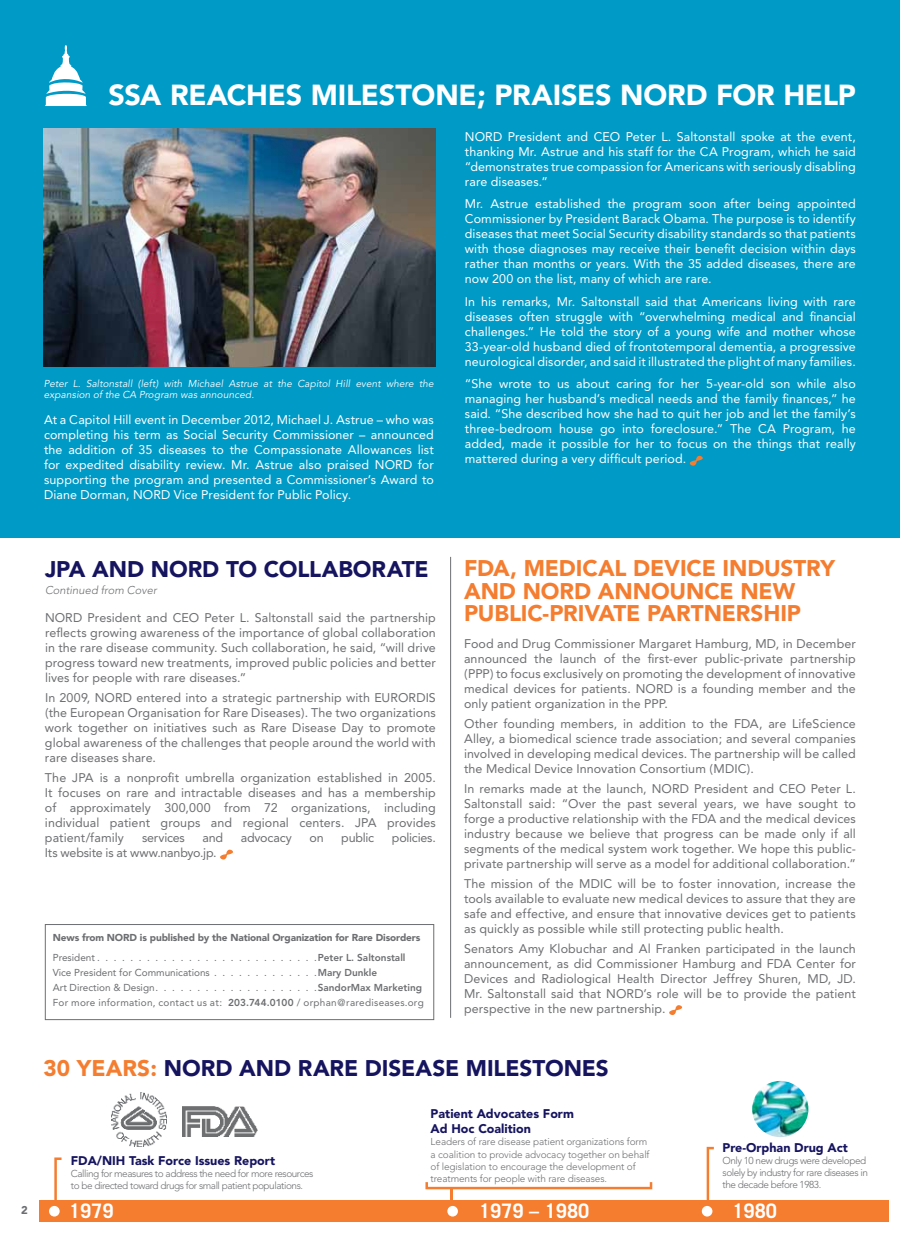
<style>
.page{position:relative;width:900px;height:1238px;background:#fff}
.page>*{position:absolute;margin:0;border:0;box-sizing:border-box;transform-origin:0 0}
.t1{font:900 28.75px "Avenir";letter-spacing:-.005em;color:#fff}
.t2{font:900 22.5px/22.5px "Avenir";letter-spacing:-.005em;color:#f47d30}
.t3{font:900 22.5px "Avenir";color:#16145f}
.t4{font:700 20px "Trade Gothic";color:#fff}
.t5{font:12.5px/15px "Avenir";letter-spacing:.005em;color:#6d6e71;text-align:justify}
.t6{font:12.5px/15px "Avenir";letter-spacing:.005em;color:#fff;text-align:justify}
.t7{font:900 12.5px/15px "Avenir";color:#16145f}
.t8{font:12.5px "Avenir";letter-spacing:-.02em;color:#6d6e71}
.t9{font:italic 300 11.25px "Avenir";color:#6d6e71}
.t10{font:900 11.25px "Avenir";color:#6d6e71}
.t11{font:300 10px/12px "Avenir";letter-spacing:-.045em;color:#6d6e71}
.t12{font:300 10px/12px "Avenir";letter-spacing:-.01em;color:#6d6e71}
.t13{font:10px/15px "Avenir";letter-spacing:.025em;color:#6d6e71}
.t14{font:900 10px/19.9px "Avenir";letter-spacing:-.01em;color:#6d6e71}
.t15{font:italic 10px/11.2px "Avenir";letter-spacing:.015em;color:#fff}
.t16{font:10px "Avenir";color:#6d6e71}
.s1{font-weight:400}
.s2{font-weight:800}
.s3{color:#16145f}
</style>
<div class="page">
<div style="left:39px;top:1200px;width:850px;height:22px;background:#f47d30"></div>
<svg style="left:707px;top:1146px;width:7px;height:54px"></svg>
<svg style="left:54px;top:1157px;width:8px;height:43px"></svg>
<svg style="left:425px;top:1182px;width:227px;height:7px"></svg>
<hr style="left:450px;top:1189px;width:3px;height:26px;background:#f47d30">
<div style="left:49px;top:1205px;width:11px;height:11px;background:#fff;border-radius:50%"></div>
<div style="left:447px;top:1205px;width:11px;height:11px;background:#fff;border-radius:50%"></div>
<div style="left:702px;top:1205px;width:10px;height:11px;background:#fff;border-radius:50%"></div>
<img style="left:752px;top:1080px;width:56px;height:57px;border-radius:28px">
<img style="left:182px;top:1106px;width:75px;height:30px">
<img style="left:112px;top:1092px;width:54px;height:54px">
<div style="left:0;top:0;width:900px;height:537px;background:#009ac7"></div>
<svg style="left:669px;top:1005px;width:13px;height:10px"></svg>
<img style="left:43px;top:128px;width:392px;height:238px">
<hr style="left:450px;top:557px;width:1px;height:460px;background:#6d6e71">
<svg style="left:690px;top:456px;width:13px;height:9px"></svg>
<svg style="left:45px;top:45px;width:42px;height:61px"></svg>
<svg style="left:220px;top:849px;width:13px;height:10px"></svg>
<div style="left:45px;top:924px;width:389px;height:96px;border:1px solid #6d6e71"></div>
<h1 class="t1" style="left:109px;top:78px;width:557px">SSA Reaches Mileston e; Praises NORD</h1>
<h1 class="t1" style="left:716px;top:78px;width:141px">for Help</h1>
<p class="t15" style="left:44px;top:378px;width:391px">Peter L. Saltonstall (left) with Michael Astrue at the Capitol Hill event where the expansion of the CA Program was announced.</p>
<p class="t6" style="left:44px;top:412px;width:391px">At a Capitol Hill event in December 2012, M ichael J. Astrue – who was completing his term as Social Security Commissioner – announced the addition of 35 diseases to the Compassionate Allowances list for expedited disability review. M r. Astrue also praised NORD for supporting the program and presented a Commissioner’s Award to Diane Dorman, NORD Vice President for Public Policy.</p>
<h2 class="t3" style="left:45px;top:555px;width:142px">JPA and NORD</h2>
<h2 class="t3" style="left:226px;top:555px;width:204px">to Collaborate</h2>
<p class="t9" style="left:45px;top:583px;width:113px">Continued from Cover</p>
<p class="t5" style="left:45px;top:610px;width:392px">NORD President and CEO Peter L. Saltonstall said the partnership reflects growing awareness of the importance of global collaboration in the rare disease community. Such collaboration, he said, “will drive progress toward new treatments, improved public policies and better lives for people with rare diseases.”</p>
<p class="t5" style="left:45px;top:690px;width:339px">I n 2009, NORD entered into a strategic partnership with EUROR</p>
<p class="t5" style="left:45px;top:690px;width:392px;text-align:left;text-indent:371px">DIS (the European Organisation for Rare Diseases). The two organizations work together on initiatives such as Rare Disease Day to promote global awareness of the challenges that people around the world with rare diseases share.</p>
<p class="t5" style="left:45px;top:770px;width:392px">The JPA is a nonprofit umbrella organization established in 2005.<br>It focuses on rare and intractable diseases and has a membership of approximately 300,000 from 72 organizations, including individual patient groups and regional centers. JPA provides patient/family</p>
<p class="t5" style="left:142px;top:830px;width:44px">services</p>
<p class="t5" style="left:203px;top:830px;width:22px">and</p>
<p class="t5" style="left:241px;top:830px;width:53px">advocacy</p>
<p class="t5" style="left:310px;top:830px;width:16px">on</p>
<p class="t5" style="left:341px;top:830px;width:35px">public</p>
<p class="t5" style="left:392px;top:830px;width:45px">policies.</p>
<p class="t8" style="left:45px;top:845px;width:173px">Its website is at www.nanbyo.jp.</p>
<p class="t14" style="left:53px;top:927px;width:369px;text-indent:87px">is published by the National Organization for Rare Disorders<br><span class="s1">President..........................</span> <span class="s2">Peter L. Saltonstall</span></p>
<p class="t16" style="left:53px;top:966px;width:161px">Vice President for Communications .............</p>
<p class="t14" style="left:53px;top:927px;width:71px">News from NORD</p>
<p class="t13" style="left:53px;top:965px;width:372px;text-indent:265px"><span class="s2">Mary Dunkle<br></span>Art Direction &amp; Design . . . . . . . . . . . . . . . . . . . <span class="s2">SandorMax Marketing<br></span>For more information, contact us at: <span class="s2">203.744.0100</span> / orphan@rarediseases.org</p>
<p class="t6" style="left:465px;top:129px;width:392px">NORD President and CEO Peter L. Saltonstall spoke at the event, thanking M r. Astrue and his staff for the CA Program, which he said “demonstrates true compassion for Americans with seriously disabling rare diseases.”</p>
<p class="t6" style="left:465px;top:196px;width:392px">M r. Astrue established the program soon after being appointed Commissioner by President Barack Obama. The purpose is to identify diseases that meet Social Security disability standards so that patients with those diagnoses may receive their benefit decision within days rather than months or years. With the 35 added diseases, there are now 200 on the list, many of which are rare.</p>
<p class="t6" style="left:465px;top:294px;width:392px">I n his remarks, M r. Saltonstall said that Americans living with rare diseases often struggle with “overwhelming medical and financial challenges.” He told the story of a young wife and mother whose 33-year-old husband died of frontotemporal dementia, a progressive neurological disorder, and said it illustrated the plight of many families.</p>
<p class="t6" style="left:465px;top:376px;width:392px">“She wrote to us about caring for her 5-year-old son while also managing her husband’s medical needs and the family finances,” he said. “She described how she had to quit her job and let the family’s three-bedroom house go into foreclosure.” The CA Program, he added, made it possible for her to focus on the things that really mattered during a very difficult period.</p>
<h2 class="t2" style="left:464px;top:557px;width:371px">FDA, Medical Device In dustry and NORD</h2>
<h2 class="t2" style="left:464px;top:579px;width:339px;text-align:right">Announce New<br>Public-Private Partn ership</h2>
<p class="t5" style="left:464px;top:636px;width:393px">Food and Drug Commissioner Margaret Hamburg, M D, in December announced the launch of the first-ever public-private partnership (PPP) to focus exclusively on promoting the development of innovative medical devices for patients. NORD is a founding member and the only patient organization in the PPP.</p>
<p class="t5" style="left:464px;top:716px;width:393px">Other founding members, in addition to the FDA, are LifeScience Alley, a biomedical science trade association; and several companies involved in developing medical devices. The partnership will be called the M edical Device I nnovation Consortium (M DIC).</p>
<p class="t5" style="left:464px;top:781px;width:393px">I n remarks made at the launch, NORD President and CEO Peter L.<br>Saltonstall said: “Over the past several years, we have sought to forge a productive relationship with the FDA and the medical devices industry because we believe that progress can be made only if all segments of the medical system work together. We hope this public&shy;private partnership will serve as a model for additional collaboration.”</p>
<p class="t5" style="left:464px;top:876px;width:393px">The mission of the M DI C will be to foster innovation, increase the tools available to evaluate new medical devices to assure that they are safe and effective, and ensure that innovative devices get to patients as quickly as possible while still protecting public health.</p>
<p class="t5" style="left:464px;top:941px;width:393px">Senators Amy Klobuchar and Al Franken participated in the launch announcement, as did Commissioner Hamburg and FDA Center for Devices and Radiological Health Director Jeffrey Shuren, M D, JD.<br>M r. Saltonstall said that NORD’s role will be to provide the patient perspective in the new partnership.</p>
<h2 class="t2" style="left:44px;top:1056px;width:156px">30 YEARS : <span class="s3">NORD</span></h2>
<h2 class="t3" style="left:239px;top:1054px;width:139px">AND RARE DISE</h2>
<h2 class="t3" style="left:415px;top:1054px;width:66px">ASE MILESTO</h2>
<h2 class="t3" style="left:564px;top:1054px;width:32px">NES</h2>
<p class="t7" style="left:71px;top:1152px;width:206px">FDA/NIH Task Force Issues Report</p>
<p class="t11" style="left:71px;top:1167px;width:244px">Calling for measures to address the need for more resources to be directed toward drugs for small patient populations.</p>
<p class="t7" style="left:431px;top:1106px;width:145px">Patient Advocates Form<br>Ad Hoc Coalition</p>
<p class="t12" style="left:431px;top:1136px;width:220px">Leaders of rare disease patient organizations form a coalition to provide advocacy together on behalf of legislation to encourage the development of treatments for people with rare diseases.</p>
<p class="t7" style="left:723px;top:1139px;width:127px">Pre-Orphan Drug Act</p>
<p class="t11" style="left:723px;top:1154px;width:147px">Only 10 new drugs were developed solely by industry for rare diseases in the decade before 1983.</p>
<p class="t10" style="left:21px;top:1203px;width:8px">2</p>
<h3 class="t4" style="left:69px;top:1198px;width:46px">1979</h3>
<h3 class="t4" style="left:479px;top:1198px;width:112px">1979 – 1980</h3>
<h3 class="t4" style="left:733px;top:1198px;width:46px">1980</h3>
</div>
